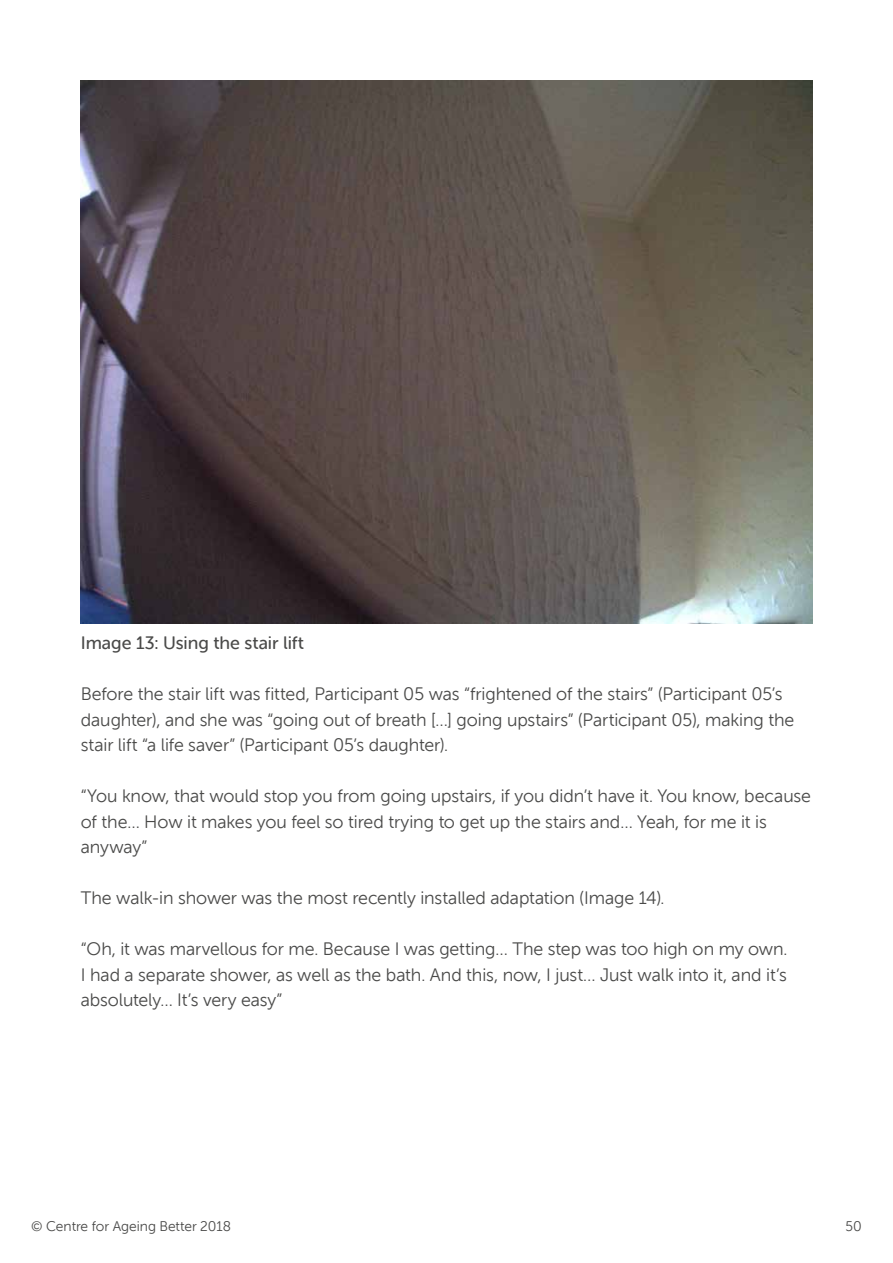
<style>
.page{position:relative;width:893px;height:1263px;background:#fff}
.page>*{position:absolute;margin:0;border:0;box-sizing:border-box;transform-origin:0 0}
.t1{font:18px/25.5px "Museo Sans W01 Rounded 300";letter-spacing:-.005em;color:#4a4a49}
.t2{font:18px "Museo Sans W01 Rounded 500";color:#4a4a49}
.t3{font:13.95px "Museo Sans W01 Rounded 300";color:#4a4a49}
</style>
<div class="page">
<img style="left:81px;top:81px;width:731px;height:543px">
<p class="t2" style="left:81px;top:633px;width:225px">Image 13: Using the stair lift</p>
<p class="t1" style="left:81px;top:681px;width:715px">Before the stair lift was fitted, Participant 05 was “frightened of the stairs” (Participant 05’s daughter), and she was “going out of breath […] going upstairs” (Participant 05), making the stair lift “a life saver” (Participant 05’s daughter).</p>
<p class="t1" style="left:81px;top:783px;width:732px">“You know, that would stop you from going upstairs, if you didn’t have it. You know, because of the… How it makes you feel so tired trying to get up the stairs and… Yeah, for me it is anyway”</p>
<p class="t1" style="left:81px;top:885px;width:585px">The walk-in shower was the most recently installed adaptation (Image 14).</p>
<p class="t1" style="left:81px;top:936px;width:708px;text-align:justify">“Oh, it was marvellous for me. Because I was getting… The step was too high on my own.<br>I had a separate shower, as well as the bath. And this, now, I just… Just walk into it, and it’s absolutely… It’s very easy”</p>
<p class="t3" style="left:31px;top:1218px;width:201px">© Centre for Ageing Better 2018</p>
<p class="t3" style="left:845px;top:1218px;width:18px">50</p>
</div>
